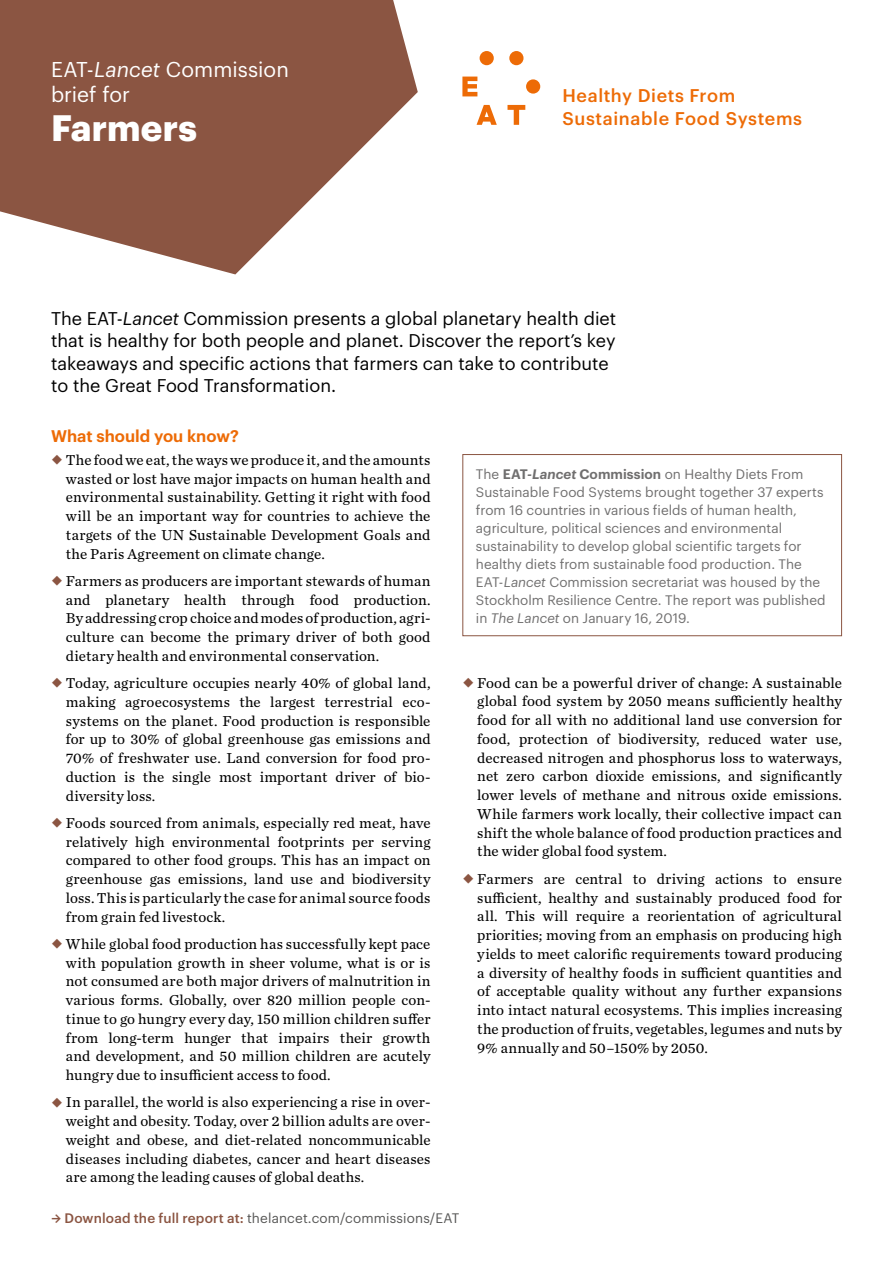
<style>
.page{position:relative;width:893px;height:1263px;background:#fff}
.page>*{position:absolute;margin:0;border:0;box-sizing:border-box;transform-origin:0 0}
.t1{font:700 36px "Graphik";letter-spacing:.005em;color:#fff}
.t2{font:21px/25.5px "Graphik";color:#fff}
.t3{font:18px/22.5px "Graphik";color:#000}
.t4{font:500 18px/22.5px "Graphik";letter-spacing:.035em;color:#ed6b06}
.t5{font:600 16.5px "Graphik";color:#ed6b06}
.t6{font:15px/18.8px "Chronicle Text G2";letter-spacing:.01em;color:#000;text-align:justify}
.t7{font:13.5px/18px "Graphik";color:#706f6f}
.t8{font:13.5px "Graphik";letter-spacing:.01em;color:#575756}
.s1{font-style:italic}
.s2{font-weight:600}
.s3{font-weight:600;font-style:italic}
.s4{font-family:"Campton";font-weight:500;font-size:12.75px;color:#8b5542}
.s5{font-weight:500;color:#8b5542}
</style>
<div class="page">
<svg style="left:0;top:0;width:418px;height:274px;fill:#8b5542"></svg>
<svg style="left:462px;top:77px;width:15px;height:19px"></svg>
<svg style="left:477px;top:105px;width:20px;height:20px"></svg>
<div style="left:526px;top:79px;width:14px;height:15px;background:#ed6b06;border-radius:50%"></div>
<div style="left:509px;top:51px;width:14px;height:14px;background:#ed6b06;border-radius:50%"></div>
<div style="left:480px;top:51px;width:14px;height:14px;background:#ed6b06;border-radius:50%"></div>
<svg style="left:507px;top:105px;width:18px;height:20px"></svg>
<div style="left:462px;top:454px;width:380px;height:182px;border:1px solid #8b5542"></div>
<h2 class="t2" style="left:51px;top:54px;width:239px">EAT-<span class="s1">Lancet</span> Commission brief for</h2>
<h1 class="t1" style="left:51px;top:100px;width:147px">Farmers</h1>
<p class="t4" style="left:562px;top:83px;width:241px">Healthy Diets From<br>Sustainable Food Systems</p>
<p class="t3" style="left:51px;top:305px;width:567px">The EAT-<span class="s1">Lancet</span> Commission presents a global planetary health diet that is healthy for both people and planet. Discover the report’s key takeaways and specific actions that farmers can take to contribute to the Great Food Transformation.</p>
<p class="t5" style="left:51px;top:423px;width:190px">What should you know?</p>
<p class="t6" style="left:66px;top:450px;width:366px">The food we eat, the ways we produce it, and the amounts wasted or lost have major impacts on human health and environmental sustainability. Getting it right with food will be an important way for countries to achieve the targets of the UN Sustainable Development Goals and the Paris Agreement on climate change.</p>
<p class="t6" style="left:66px;top:571px;width:366px">Farmers as producers are important stewards of human and planetary health through food production.<br>By addressing crop choice and modes of production, agri&shy;culture can become the primary driver of both good dietary health and environmental conservation.</p>
<p class="t6" style="left:66px;top:673px;width:366px">Today, agriculture occupies nearly 40% of global land, making agroecosystems the largest terrestrial eco&shy;systems on the planet. Food production is responsible for up to 30% of global greenhouse gas emissions and 70% of freshwater use. Land conversion for food pro&shy;duction is the single most important driver of bio&shy;diversity loss.</p>
<p class="t6" style="left:66px;top:813px;width:366px">Foods sourced from animals, especially red meat, have relatively high environmental footprints per serving compared to other food groups. This has an impact on greenhouse gas emissions, land use and biodiversity loss. This is particularly the case for animal source foods from grain fed livestock.</p>
<p class="t6" style="left:66px;top:934px;width:366px">While global food production has successfully kept pace with population growth in sheer volume, what is or is not consumed are both major drivers of malnutrition in various forms. Globally, over 820 million people con&shy;tinue to go hungry every day, 150 million children suffer from long-term hunger that impairs their growth and development, and 50 million children are acutely hungry due to insufficient access to food.</p>
<p class="t6" style="left:66px;top:1092px;width:366px">In parallel, the world is also experiencing a rise in over&shy;weight and obesity. Today, over 2 billion adults are over&shy;weight and obese, and diet-related noncommunicable diseases including diabetes, cancer and heart diseases are among the leading causes of global deaths.</p>
<p class="t7" style="left:476px;top:464px;width:351px">The <span class="s2">EAT</span><span class="s3">-Lancet</span> <span class="s2">Commission</span> on Healthy Diets From Sustainable Food Systems brought together 37 experts from 16 countries in various fields of human health, agriculture, political sciences and environmental sustainability to develop global scientific targets for healthy diets from sustainable food production. The EAT-<span class="s1">Lancet</span> Commission secretariat was housed by the Stockholm Resilience Centre. The report was published in <span class="s1">The Lancet</span> on January 16, 2019.</p>
<p class="t6" style="left:477px;top:672px;width:366px">Food can be a powerful driver of change: A sustainable global food system by 2050 means sufficiently healthy food for all with no additional land use conversion for food, protection of biodiversity, reduced water use, decreased nitrogen and phosphorus loss to waterways, net zero carbon dioxide emissions, and significantly lower levels of methane and nitrous oxide emissions.<br>While farmers work locally, their collective impact can shift the whole balance of food production practices and the wider global food system.</p>
<p class="t6" style="left:477px;top:868px;width:366px">Farmers are central to driving actions to ensure sufficient, healthy and sustainably produced food for all. This will require a reorientation of agricultural priorities; moving from an emphasis on producing high yields to meet calorific requirements toward producing a diversity of healthy foods in sufficient quantities and of acceptable quality without any further expansions into intact natural ecosystems. This implies increasing the production of fruits, vegetables, legumes and nuts by 9% annually and 50–150% by 2050.</p>
<p class="t8" style="left:51px;top:1208px;width:409px"><span class="s4">→</span> <span class="s5">Download the full report at:</span> thelancet.com/commissions/EAT</p>
</div>
